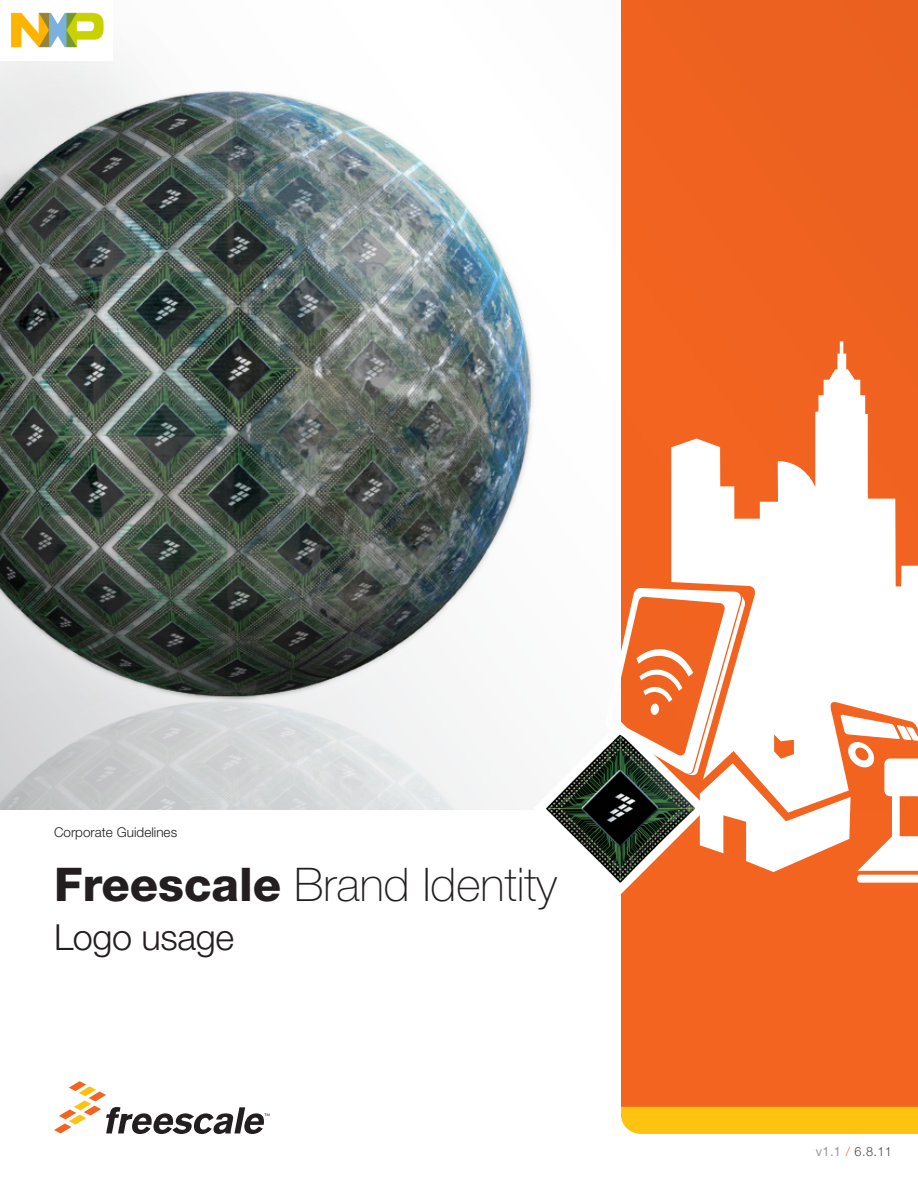
<style>
.page{position:relative;width:918px;height:1188px;background:#fff}
.page>*{position:absolute;margin:0;border:0;box-sizing:border-box;transform-origin:0 0}
.t1{font:100 46.5px "Helvetica Neue LT Pro";color:#231f20}
.t2{font:300 36px "Helvetica Neue LT Pro";letter-spacing:-.01em;color:#231f20}
._00_new_body{font:300 13.5px "Helvetica Neue LT Pro";color:#231f20}
._00_new_body-2{font:300 12.75px "Helvetica Neue LT Pro";color:#524a47}
.s1{font-weight:800}
.s2{font-weight:400;color:#939598}
.s3{color:#f36421}
</style>
<div class="page">
<img style="left:0;top:61px;width:533px;height:749px">
<svg style="left:54px;top:1081px;width:215px;height:53px"></svg>
<div style="left:621px;top:0;width:297px;height:1107px;background:#f16320"></div>
<div style="left:621px;top:1107px;width:297px;height:27px;background:#fec210"></div>
<svg style="left:671px;top:341px;width:247px;height:247px;fill:#f36421"></svg>
<svg style="left:546px;top:588px;width:372px;height:307px"></svg>
<img style="left:11px;top:12px;width:93px;height:36px">
<p class="_00_new_body" style="left:54px;top:824px;width:125px">Corporate Guidelines</p>
<p class="t1" style="left:54px;top:857px;width:505px"><span class="s1">Freescale</span> Brand Identity</p>
<p class="t2" style="left:54px;top:915px;width:182px">Logo usage</p>
<p class="_00_new_body-2" style="left:816px;top:1144px;width:78px"><span class="s2">v1.1</span> <span class="s3">/</span> 6.8.11</p>
</div>
